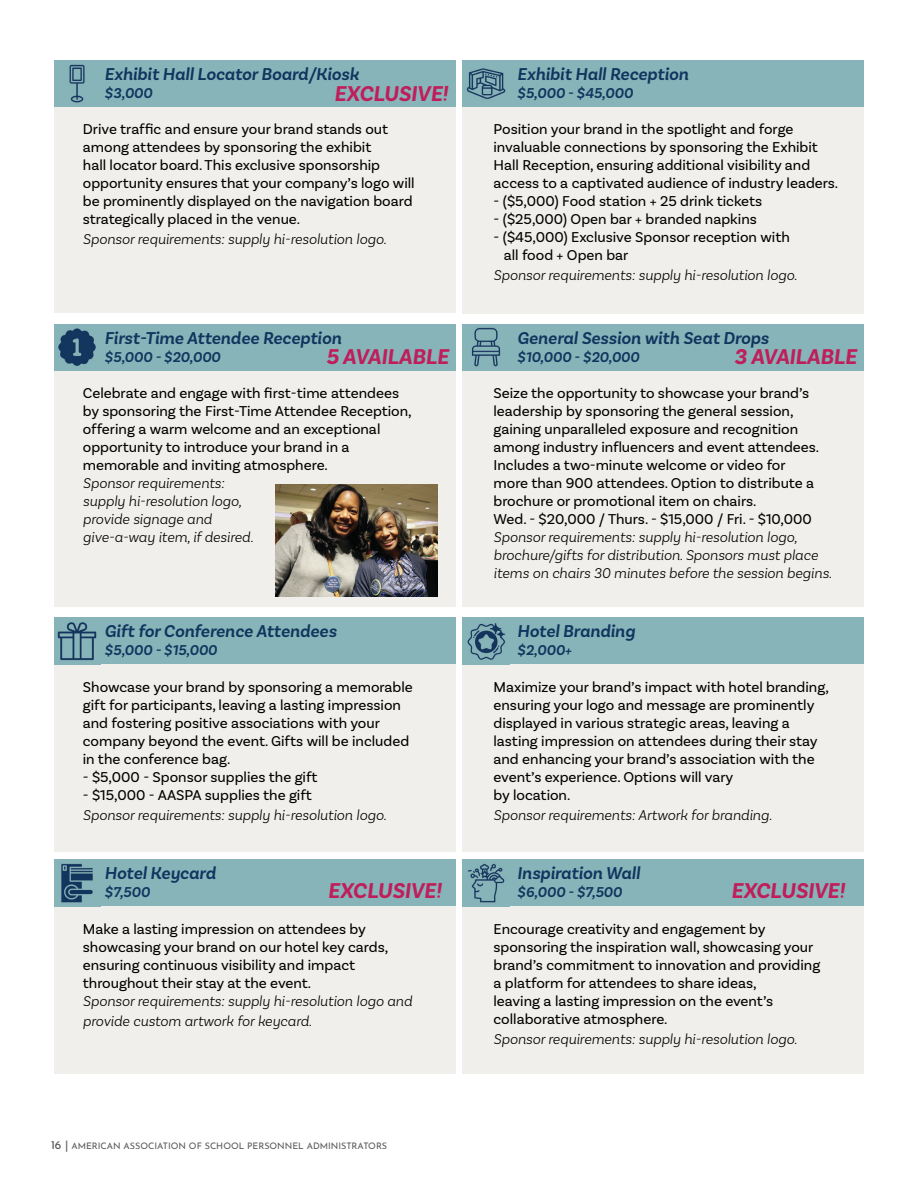
<style>
.page{position:relative;width:918px;height:1188px;background:#fff}
.page>*{position:absolute;margin:0;border:0;box-sizing:border-box;transform-origin:0 0}
.t1{font:italic 700 22.5px "Basic Sans";color:#bf1e5b}
.t2{font:italic 600 18px "Basic Sans";color:#11355e}
.t3{font:15px/18px "Basic Sans";color:#000}
.t4{font:italic 300 15px/18px "Basic Sans";color:#000}
.t5{font:italic 600 15px "Basic Sans";color:#11355e}
.t6{font:9px "Josefin Sans";color:#57585a}
.s1{font-size:12px}
</style>
<div class="page">
<div style="left:54px;top:73px;width:401px;height:240px;background:#f0efeb"></div>
<div style="left:463px;top:73px;width:401px;height:240px;background:#f0efeb"></div>
<div style="left:54px;top:60px;width:401px;height:47px;background:#87b4b9"></div>
<div style="left:463px;top:60px;width:401px;height:47px;background:#87b4b9"></div>
<img style="left:69px;top:64px;width:16px;height:39px">
<img style="left:466px;top:68px;width:40px;height:31px">
<div style="left:54px;top:337px;width:401px;height:270px;background:#f0efeb"></div>
<div style="left:463px;top:337px;width:401px;height:270px;background:#f0efeb"></div>
<div style="left:54px;top:324px;width:401px;height:46px;background:#87b4b9"></div>
<div style="left:463px;top:324px;width:401px;height:46px;background:#87b4b9"></div>
<img style="left:58px;top:328px;width:38px;height:38px">
<img style="left:472px;top:327px;width:29px;height:40px">
<div style="left:54px;top:630px;width:401px;height:222px;background:#f0efeb"></div>
<div style="left:463px;top:630px;width:401px;height:222px;background:#f0efeb"></div>
<div style="left:54px;top:618px;width:401px;height:46px;background:#87b4b9"></div>
<div style="left:463px;top:618px;width:401px;height:46px;background:#87b4b9"></div>
<img style="left:57px;top:622px;width:40px;height:39px">
<img style="left:467px;top:623px;width:39px;height:37px">
<div style="left:54px;top:872px;width:401px;height:202px;background:#f0efeb"></div>
<div style="left:463px;top:872px;width:401px;height:202px;background:#f0efeb"></div>
<div style="left:54px;top:860px;width:401px;height:46px;background:#87b4b9"></div>
<div style="left:463px;top:860px;width:401px;height:46px;background:#87b4b9"></div>
<img style="left:61px;top:863px;width:32px;height:40px">
<img style="left:468px;top:863px;width:37px;height:40px">
<img style="left:275px;top:485px;width:162px;height:111px">
<p class="t2" style="left:105px;top:63px;width:256px">Exhibit Hall Locator Board/Kiosk</p>
<p class="t5" style="left:105px;top:84px;width:49px">$3,000</p>
<p class="t3" style="left:83px;top:120px;width:333px">Drive traffic and ensure your brand stands out among attendees by sponsoring the exhibit<br>hall locator board. This exclusive sponsorship opportunity ensures that your company’s logo will be prominently displayed on the navigation board strategically placed in the venue.</p>
<p class="t4" style="left:83px;top:230px;width:305px">Sponsor requirements: supply hi-resolution logo.</p>
<h1 class="t1" style="left:334px;top:80px;width:115px">EXCLUSIVE!</h1>
<p class="t2" style="left:105px;top:327px;width:238px">First-Time Attendee Reception</p>
<p class="t5" style="left:105px;top:347px;width:117px">$5,000 - $20,000</p>
<p class="t3" style="left:83px;top:384px;width:330px">Celebrate and engage with first-time attendees by sponsoring the First-Time Attendee Reception, offering a warm welcome and an exceptional opportunity to introduce your brand in a memorable and inviting atmosphere.</p>
<p class="t4" style="left:83px;top:474px;width:172px">Sponsor requirements: supply hi-resolution logo, provide signage and give-a-way item, if desired.</p>
<h1 class="t1" style="left:326px;top:343px;width:124px">5 AVAILABLE</h1>
<p class="t2" style="left:105px;top:620px;width:233px">Gift for Conference Attendees</p>
<p class="t5" style="left:105px;top:641px;width:114px">$5,000 - $15,000</p>
<p class="t3" style="left:83px;top:678px;width:332px">Showcase your brand by sponsoring a memorable gift for participants, leaving a lasting impression and fostering positive associations with your company beyond the event. Gifts will be included in the conference bag.</p>
<p class="t3" style="left:83px;top:768px;width:236px">- $5,000 - Sponsor supplies the gift</p>
<p class="t3" style="left:83px;top:786px;width:231px">- $15,000 - AASPA supplies the gift</p>
<p class="t4" style="left:83px;top:805px;width:305px">Sponsor requirements: supply hi-resolution logo.</p>
<p class="t2" style="left:517px;top:63px;width:173px">Exhibit Hall Reception</p>
<p class="t5" style="left:517px;top:84px;width:117px">$5,000 - $45,000</p>
<p class="t3" style="left:494px;top:120px;width:346px">Position your brand in the spotlight and forge invaluable connections by sponsoring the Exhibit Hall Reception, ensuring additional visibility and access to a captivated audience of industry leaders.</p>
<p class="t3" style="left:494px;top:192px;width:270px">- ($5,000) Food station + 25 drink tickets</p>
<p class="t3" style="left:494px;top:210px;width:265px">- ($25,000) Open bar + branded napkins</p>
<p class="t3" style="left:504px;top:228px;width:288px;text-indent:-10px">- ($45,000) Exclusive Sponsor reception with all food + Open bar</p>
<p class="t4" style="left:494px;top:266px;width:305px">Sponsor requirements: supply hi-resolution logo.</p>
<p class="t2" style="left:517px;top:327px;width:253px">General Session with Seat Drops</p>
<p class="t5" style="left:517px;top:347px;width:124px">$10,000 - $20,000</p>
<p class="t3" style="left:494px;top:384px;width:327px">Seize the opportunity to showcase your brand’s leadership by sponsoring the general session, gaining unparalleled exposure and recognition among industry influencers and event attendees.<br>Includes a two-minute welcome or video for more than 900 attendees. Option to distribute a brochure or promotional item on chairs.<br>Wed. - $20,000 / Thurs. - $15,000 / Fri. - $10,000</p>
<p class="t4" style="left:494px;top:528px;width:340px">Sponsor requirements: supply hi-resolution logo, brochure/gifts for distribution. Sponsors must place items on chairs 30 minutes before the session begins.</p>
<h1 class="t1" style="left:734px;top:343px;width:124px">3 AVAILABLE</h1>
<p class="t2" style="left:517px;top:620px;width:119px">Hotel Branding</p>
<p class="t5" style="left:517px;top:641px;width:56px">$2,000+</p>
<p class="t3" style="left:494px;top:678px;width:337px">Maximize your brand’s impact with hotel branding, ensuring your logo and message are prominently displayed in various strategic areas, leaving a lasting impression on attendees during their stay and enhancing your brand’s association with the event’s experience. Options will vary<br>by location.</p>
<p class="t4" style="left:494px;top:805px;width:280px">Sponsor requirements: Artwork for branding.</p>
<p class="t2" style="left:105px;top:862px;width:113px">Hotel Keycard</p>
<p class="t5" style="left:105px;top:883px;width:47px">$7,500</p>
<p class="t3" style="left:83px;top:920px;width:307px">Make a lasting impression on attendees by showcasing your brand on our hotel key cards, ensuring continuous visibility and impact throughout their stay at the event.</p>
<p class="t4" style="left:83px;top:991px;width:331px;line-height:19.8px">Sponsor requirements: supply hi-resolution logo and provide custom artwork for keycard.</p>
<p class="t2" style="left:517px;top:862px;width:124px">Inspiration Wall</p>
<p class="t5" style="left:517px;top:883px;width:106px">$6,000 - $7,500</p>
<p class="t3" style="left:494px;top:920px;width:328px">Encourage creativity and engagement by sponsoring the inspiration wall, showcasing your brand’s commitment to innovation and providing a platform for attendees to share ideas,<br>leaving a lasting impression on the event’s collaborative atmosphere.</p>
<p class="t4" style="left:494px;top:1029px;width:305px">Sponsor requirements: supply hi-resolution logo.</p>
<h1 class="t1" style="left:328px;top:877px;width:115px">EXCLUSIVE!</h1>
<h1 class="t1" style="left:731px;top:877px;width:115px">EXCLUSIVE!</h1>
<p class="t6" style="left:51px;top:1138px;width:338px"><span class="s1">16 |</span> AMERICAN ASSOCIATION OF SCHOOL PERSONNEL ADMINISTRATORS</p>
</div>
